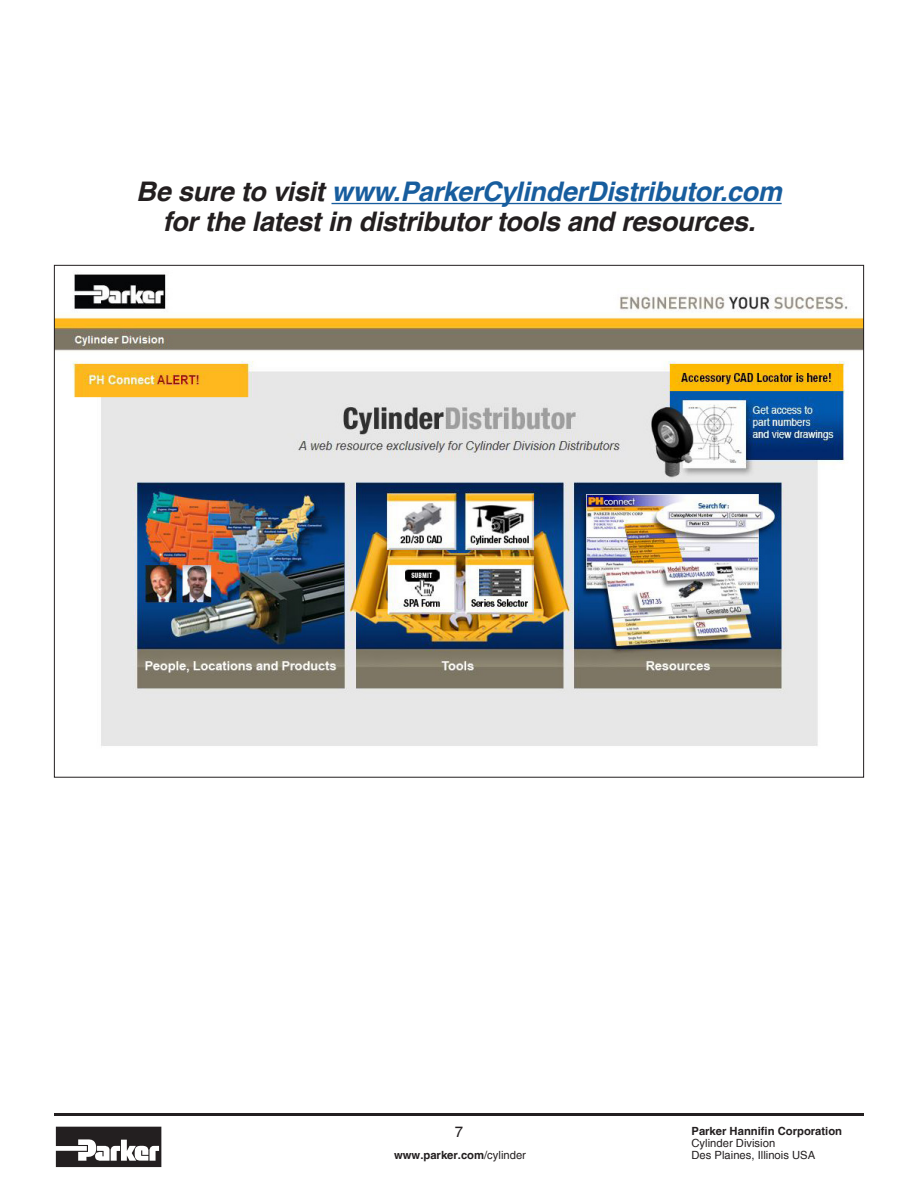
<style>
.page{position:relative;width:918px;height:1188px;background:#fff}
.page>*{position:absolute;margin:0;border:0;box-sizing:border-box;transform-origin:0 0}
.t1{font:italic 700 27px/30px "Helvetica";letter-spacing:-.015em;color:#231f20;text-align:center}
.t2{font:15px "Helvetica";color:#231f20}
.t3{font:700 11.25px "Helvetica";color:#231f20}
.t4{font:11.25px "Helvetica";color:#231f20}
.s1{color:#175d9e}
.s2{font-weight:400}
</style>
<div class="page">
<svg style="left:56px;top:1127px;width:105px;height:40px"></svg>
<hr style="left:54px;top:1113px;width:810px;height:3px;background:#231f20">
<hr style="left:332px;top:203px;width:450px;height:1px;background:#175d9e">
<img style="left:56px;top:274px;width:806px;height:472px">
<p class="t1" style="left:136px;top:177px;width:647px">Be sure to visit <span class="s1">www.ParkerCylinderDistributor.com </span>for the latest in distributor tools and resources.</p>
<p class="t2" style="left:455px;top:1123px;width:10px">7</p>
<p class="t3" style="left:692px;top:1124px;width:152px">Parker Hannifin Corporation</p>
<p class="t4" style="left:692px;top:1136px;width:85px">Cylinder Division</p>
<p class="t3" style="left:394px;top:1148px;width:133px">www.parker.com<span class="s2">/cylinder</span></p>
<p class="t4" style="left:692px;top:1149px;width:125px">Des Plaines, Illinois USA</p>
</div>
